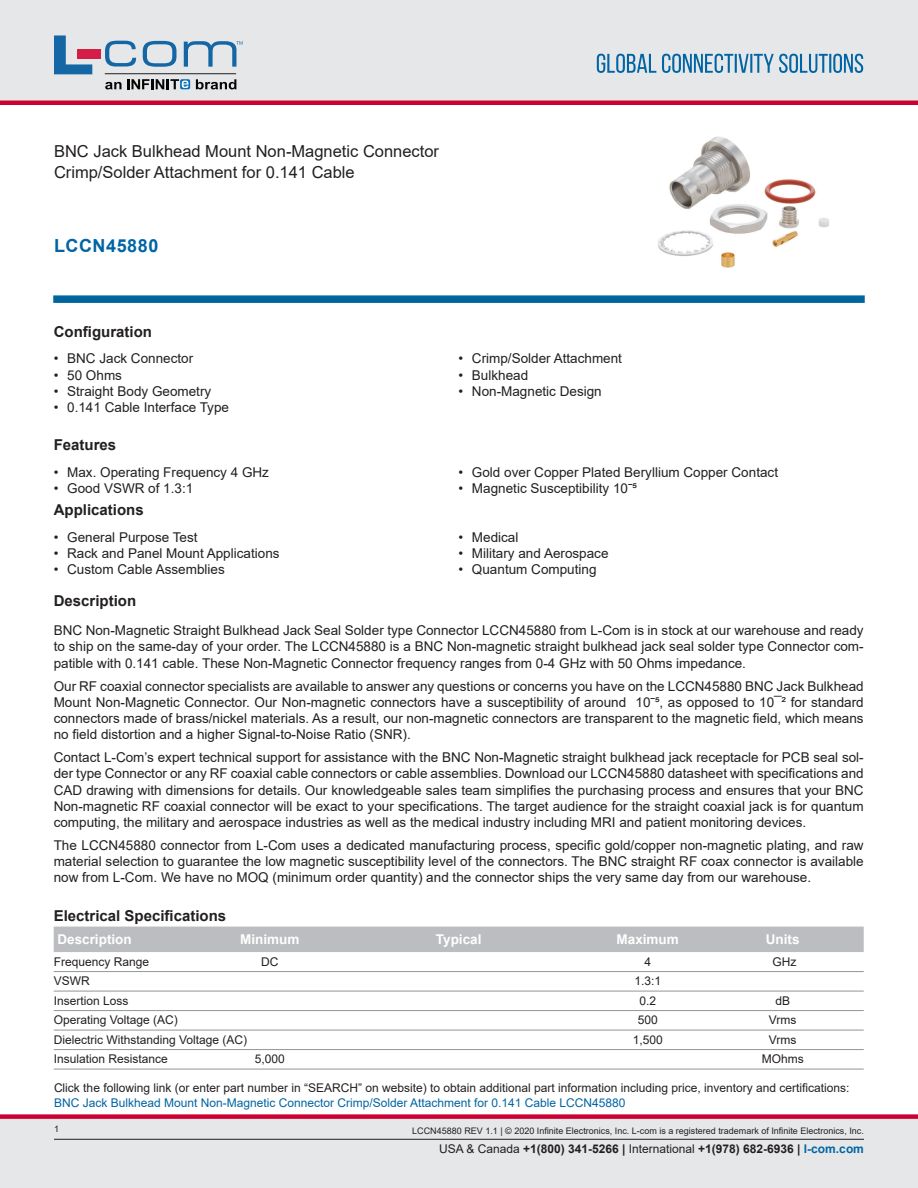
<style>
.page{position:relative;width:918px;height:1188px;background:#fff}
.page>*{position:absolute;margin:0;border:0;box-sizing:border-box;transform-origin:0 0}
.PN{font:700 18px "Arial";letter-spacing:.03em;color:#0065a4}
.Web_Description_Para{font:16.5px/21px "Arial";color:#231f20}
.LCOM_Section_Header{font:700 15px "Arial";color:#231f20}
.Head1{font:700 15px "Arial";color:#231f20}
.MarketingDescription{font:13.5px/16.2px "Arial";color:#231f20;text-align:justify}
.LCOM_Table_Header_Lo{font:700 13.5px "Arial";color:#fff}
.Description_and_PN_L{font:12px/14.4px "Arial";color:#231f20}
.LCOM_Table_Body_Low{font:12px "Arial";color:#231f20}
.t1{font:700 12px "Arial";color:#231f20}
.t2{font:9px "Arial";color:#231f20}
.s1{color:#0065a4}
.s2{font-weight:400}
</style>
<div class="page">
<div style="left:0;top:1119px;width:918px;height:69px;background:#e6e7e9"></div>
<div style="left:0;top:1114px;width:918px;height:5px;background:#c03"></div>
<div style="left:0;top:0;width:918px;height:102px;background:#e6e7e9"></div>
<div style="left:0;top:100px;width:918px;height:5px;background:#c03"></div>
<hr style="left:54px;top:1139px;width:810px;height:1px;background:#231f20">
<svg style="left:597px;top:54px;width:266px;height:19px"></svg>
<svg style="left:53px;top:295px;width:812px;height:8px;background:#0f6ea3"></svg>
<hr style="left:105px;top:73px;width:131px;height:1px;background:#211e1e">
<svg style="left:54px;top:35px;width:38px;height:39px"></svg>
<svg style="left:143px;top:41px;width:34px;height:26px"></svg>
<svg style="left:105px;top:41px;width:31px;height:26px"></svg>
<div style="left:77px;top:49px;width:23px;height:10px;background:#d41e47"></div>
<svg style="left:180px;top:79px;width:10px;height:10px"></svg>
<svg style="left:196px;top:79px;width:40px;height:10px"></svg>
<svg style="left:105px;top:79px;width:83px;height:10px"></svg>
<svg style="left:184px;top:41px;width:59px;height:26px"></svg>
<img style="left:657px;top:136px;width:172px;height:132px">
<div style="left:54px;top:927px;width:810px;height:25px;background:#bcbdc0"></div>
<hr style="left:54px;top:971px;width:810px;height:1px;background:#939598">
<hr style="left:54px;top:991px;width:810px;height:1px;background:#939598">
<hr style="left:54px;top:1010px;width:810px;height:1px;background:#939598">
<hr style="left:54px;top:1030px;width:810px;height:1px;background:#939598">
<hr style="left:54px;top:1049px;width:810px;height:1px;background:#939598">
<hr style="left:54px;top:1069px;width:810px;height:1px;background:#939598">
<h1 class="Web_Description_Para" style="left:54px;top:141px;width:387px">BNC Jack Bulkhead Mount Non-Magnetic Connector<br>Crimp/Solder Attachment for 0.141 Cable</h1>
<p class="PN" style="left:54px;top:233px;width:106px">LCCN45880</p>
<p class="LCOM_Section_Header" style="left:54px;top:321px;width:100px">Configuration</p>
<p class="MarketingDescription" style="left:54px;top:350px;width:141px">• BNC Jack Connector</p>
<p class="MarketingDescription" style="left:54px;top:367px;width:70px">• 50 Ohms</p>
<p class="MarketingDescription" style="left:54px;top:383px;width:159px">• Straight Body Geometry</p>
<p class="MarketingDescription" style="left:54px;top:399px;width:177px">• 0.141 Cable Interface Type</p>
<p class="LCOM_Section_Header" style="left:54px;top:434px;width:64px">Features</p>
<p class="MarketingDescription" style="left:54px;top:464px;width:217px">• Max. Operating Frequency 4 GHz</p>
<p class="MarketingDescription" style="left:54px;top:480px;width:141px">• Good VSWR of 1.3:1</p>
<p class="LCOM_Section_Header" style="left:54px;top:500px;width:92px">Applications</p>
<p class="MarketingDescription" style="left:54px;top:529px;width:145px">• General Purpose Test</p>
<p class="MarketingDescription" style="left:54px;top:545px;width:227px">• Rack and Panel Mount Applications</p>
<p class="MarketingDescription" style="left:54px;top:561px;width:173px">• Custom Cable Assemblies</p>
<p class="MarketingDescription" style="left:458px;top:350px;width:165px">• Crimp/Solder Attachment</p>
<p class="MarketingDescription" style="left:458px;top:367px;width:71px">• Bulkhead</p>
<p class="MarketingDescription" style="left:458px;top:383px;width:145px">• Non-Magnetic Design</p>
<p class="MarketingDescription" style="left:458px;top:464px;width:321px">• Gold over Copper Plated Beryllium Copper Contact</p>
<p class="MarketingDescription" style="left:458px;top:480px;width:180px">• Magnetic Susceptibility 10ˉ⁵</p>
<p class="MarketingDescription" style="left:458px;top:529px;width:62px">• Medical</p>
<p class="MarketingDescription" style="left:458px;top:545px;width:152px">• Military and Aerospace</p>
<p class="MarketingDescription" style="left:458px;top:561px;width:140px">• Quantum Computing</p>
<p class="LCOM_Section_Header" style="left:54px;top:590px;width:84px">Description</p>
<p class="MarketingDescription" style="left:54px;top:622px;width:811px">BNC Non-Magnetic Straight Bulkhead Jack Seal Solder type Connector LCCN45880 from L-Com is in stock at our warehouse and ready to ship on the same-day of your order. The LCCN45880 is a BNC Non-magnetic straight bulkhead jack seal solder type Connector com&shy;patible with 0.141 cable. These Non-Magnetic Connector frequency ranges from 0-4 GHz with 50 Ohms impedance.</p>
<p class="MarketingDescription" style="left:54px;top:678px;width:811px">Our RF coaxial connector specialists are available to answer any questions or concerns you have on the LCCN45880 BNC Jack Bulkhead Mount Non-Magnetic Connector. Our Non-magnetic connectors have a susceptibility of around 10ˉ⁵, as opposed to 10¯² for standard connectors made of brass/nickel materials. As a result, our non-magnetic connectors are transparent to the magnetic field, which means no field distortion and a higher Signal-to-Noise Ratio (SNR).</p>
<p class="MarketingDescription" style="left:54px;top:749px;width:811px">Contact L-Com’s expert technical support for assistance with the BNC Non-Magnetic straight bulkhead jack receptacle for PCB seal sol&shy;der type Connector or any RF coaxial cable connectors or cable assemblies. Download our LCCN45880 datasheet with specifications and CAD drawing with dimensions for details. Our knowledgeable sales team simplifies the purchasing process and ensures that your BNC Non-magnetic RF coaxial connector will be exact to your specifications. The target audience for the straight coaxial jack is for quantum computing, the military and aerospace industries as well as the medical industry including MRI and patient monitoring devices.</p>
<p class="MarketingDescription" style="left:54px;top:837px;width:811px">The LCCN45880 connector from L-Com uses a dedicated manufacturing process, specific gold/copper non-magnetic plating, and raw material selection to guarantee the low magnetic susceptibility level of the connectors. The BNC straight RF coax connector is available now from L-Com. We have no MOQ (minimum order quantity) and the connector ships the very same day from our warehouse.</p>
<p class="Head1" style="left:54px;top:905px;width:174px">Electrical Specifications</p>
<p class="LCOM_Table_Header_Lo" style="left:57px;top:930px;width:76px">Description</p>
<p class="LCOM_Table_Header_Lo" style="left:240px;top:930px;width:61px">Minimum</p>
<p class="LCOM_Table_Header_Lo" style="left:436px;top:930px;width:47px">Typical</p>
<p class="LCOM_Table_Header_Lo" style="left:617px;top:930px;width:64px">Maximum</p>
<p class="LCOM_Table_Header_Lo" style="left:766px;top:930px;width:35px">Units</p>
<p class="LCOM_Table_Body_Low" style="left:54px;top:953px;width:97px">Frequency Range</p>
<p class="LCOM_Table_Body_Low" style="left:261px;top:953px;width:19px">DC</p>
<p class="LCOM_Table_Body_Low" style="left:644px;top:953px;width:8px">4</p>
<p class="LCOM_Table_Body_Low" style="left:772px;top:953px;width:25px">GHz</p>
<p class="LCOM_Table_Body_Low" style="left:54px;top:973px;width:37px">VSWR</p>
<p class="LCOM_Table_Body_Low" style="left:634px;top:973px;width:28px">1.3:1</p>
<p class="LCOM_Table_Body_Low" style="left:54px;top:992px;width:76px">Insertion Loss</p>
<p class="LCOM_Table_Body_Low" style="left:639px;top:992px;width:18px">0.2</p>
<p class="LCOM_Table_Body_Low" style="left:775px;top:992px;width:16px">dB</p>
<p class="LCOM_Table_Body_Low" style="left:54px;top:1012px;width:126px">Operating Voltage (AC)</p>
<p class="LCOM_Table_Body_Low" style="left:638px;top:1012px;width:22px">500</p>
<p class="LCOM_Table_Body_Low" style="left:769px;top:1012px;width:29px">Vrms</p>
<p class="LCOM_Table_Body_Low" style="left:54px;top:1031px;width:195px">Dielectric Withstanding Voltage (AC)</p>
<p class="LCOM_Table_Body_Low" style="left:633px;top:1031px;width:32px">1,500</p>
<p class="LCOM_Table_Body_Low" style="left:769px;top:1031px;width:29px">Vrms</p>
<p class="LCOM_Table_Body_Low" style="left:54px;top:1051px;width:116px">Insulation Resistance</p>
<p class="LCOM_Table_Body_Low" style="left:255px;top:1051px;width:32px">5,000</p>
<p class="LCOM_Table_Body_Low" style="left:762px;top:1051px;width:43px">MOhms</p>
<p class="Description_and_PN_L" style="left:54px;top:1081px;width:797px">Click the following link (or enter part number in “SEARCH” on website) to obtain additional part information including price, inventory and certifications:<br><span class="s1">BNC Jack Bulkhead Mount Non-Magnetic Connector Crimp/Solder Attachment for 0.141 Cable LCCN45880</span></p>
<p class="t2" style="left:54px;top:1123px;width:7px">1</p>
<p class="t2" style="left:412px;top:1125px;width:453px">LCCN45880 REV 1.1 | © 2020 Infinite Electronics, Inc. L-com is a registered trademark of Infinite Electronics, Inc.</p>
<p class="t1" style="left:439px;top:1140px;width:426px"><span class="s2">USA &amp; Canada</span> +1(800) 341-5266 | <span class="s2">International</span> +1(978) 682-6936 | <span class="s1">l-com.com</span></p>
</div>
